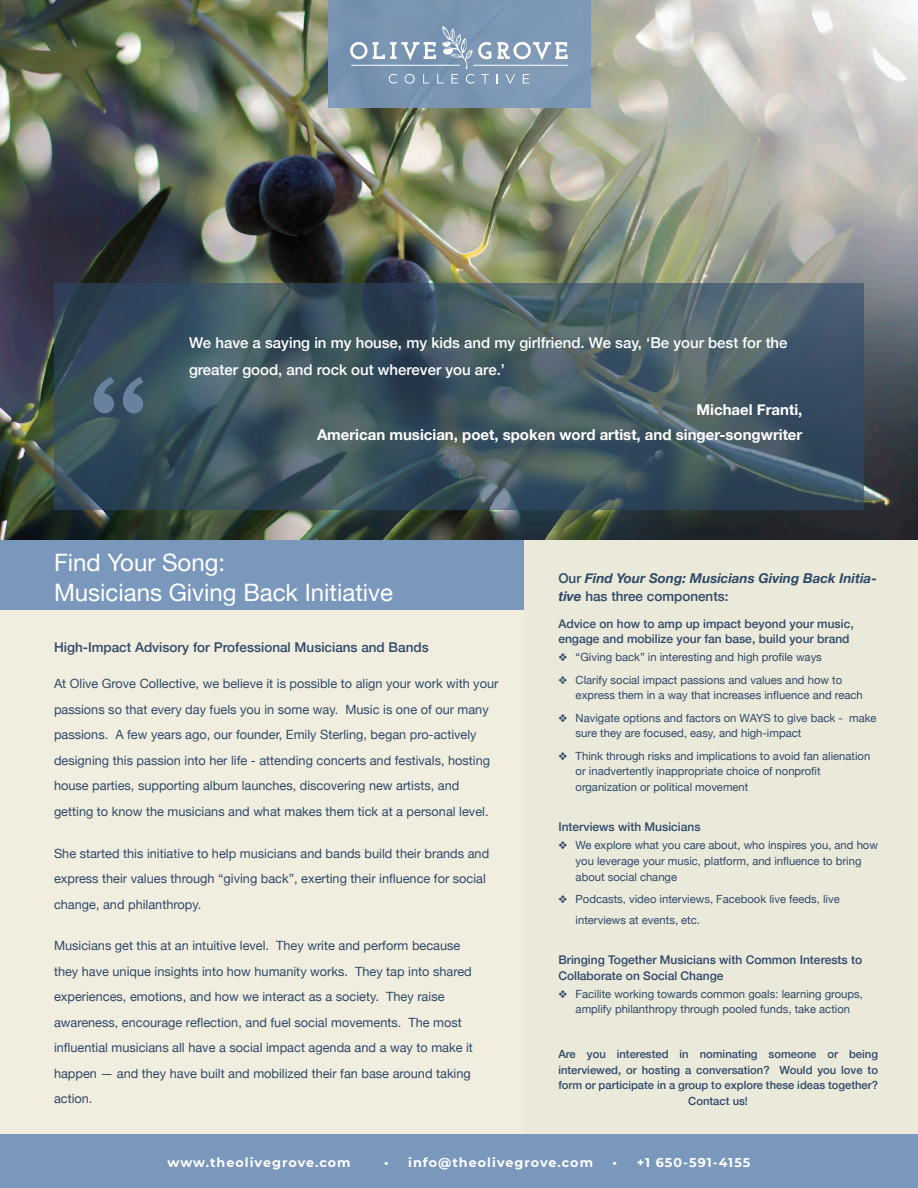
<style>
.page{position:relative;width:918px;height:1188px;background:#fff}
.page>*{position:absolute;margin:0;border:0;box-sizing:border-box;transform-origin:0 0}
.t1{font:24px "Helvetica Neue";color:#fff}
.Banner_Quote_Text{font:500 15px/27px "Helvetica Neue";color:#fff}
.t2{font:700 15px "Helvetica Neue";color:#fff}
.Subhead{font:italic 700 13.5px/18px "Helvetica Neue";color:#2e4a69}
.Subhead-2{font:500 13.5px "Helvetica Neue";color:#2e4a69}
.Main_Copy{font:12.75px/25.5px "Helvetica Neue";color:#2e4a69}
.Footer_Text{font:700 12.75px "Montserrat";letter-spacing:.08em;color:#fff}
.Bullet_Subhead{font:500 12px/15.8px "Helvetica Neue";color:#2e4a69}
.t3{font:11.25px/15.8px "Helvetica Neue";color:#2e4a69}
.Bullet_List{font:500 11.25px/15.8px "Helvetica Neue";color:#2e4a69;text-align:center}
.s1{font-weight:500;font-style:normal}
</style>
<div class="page">
<div style="left:0;top:1134px;width:918px;height:54px;background:#7a97bc"></div>
<div style="left:0;top:0;width:918px;height:1134px;background:#f1eedf"></div>
<div style="left:524px;top:1px;width:393px;height:1132px;background:#eae9da"></div>
<img style="left:0;top:0;width:918px;height:540px">
<svg style="left:54px;top:283px;width:810px;height:227px;background:#3f555f"></svg>
<svg style="left:94px;top:377px;width:49px;height:36px;background:#50677e"></svg>
<div style="left:328px;top:0;width:262px;height:108px;background:#7b95b4"></div>
<svg style="left:350px;top:42px;width:17px;height:17px"></svg>
<hr style="left:351px;top:65px;width:109px;height:1px;background:#fff">
<svg style="left:373px;top:26px;width:195px;height:58px"></svg>
<div style="left:0;top:540px;width:523px;height:69px;background:#7a97bc"></div>
<p class="Banner_Quote_Text" style="left:189px;top:327px;width:600px">We have a saying in my house, my kids and my girlfriend. We say, ‘Be your best for the greater good, and rock out wherever you are.’</p>
<p class="t2" style="left:697px;top:398px;width:107px">Michael Franti,</p>
<p class="t2" style="left:317px;top:423px;width:487px">American musician, poet, spoken word artist, and singer-songwriter</p>
<p class="t1" style="left:54px;top:545px;width:173px">Find Your Song:</p>
<p class="t1" style="left:54px;top:575px;width:341px">Musicians Giving Back Initiative</p>
<p class="Subhead-2" style="left:54px;top:637px;width:376px">High-Impact Advisory for Professional Musicians and Bands</p>
<p class="Main_Copy" style="left:54px;top:672px;width:446px">At Olive Grove Collective, we believe it is possible to align your work with your passions so that every day fuels you in some way. Music is one of our many passions. A few years ago, our founder, Emily Sterling, began pro-actively designing this passion into her life - attending concerts and festivals, hosting house parties, supporting album launches, discovering new artists, and getting to know the musicians and what makes them tick at a personal level.</p>
<p class="Main_Copy" style="left:54px;top:841px;width:437px">She started this initiative to help musicians and bands build their brands and express their values through “giving back”, exerting their influence for social change, and philanthropy.</p>
<p class="Main_Copy" style="left:54px;top:934px;width:420px">Musicians get this at an intuitive level. They write and perform because they have unique insights into how humanity works. They tap into shared experiences, emotions, and how we interact as a society. They raise awareness, encourage reflection, and fuel social movements. The most influential musicians all have a social impact agenda and a way to make it happen — and they have built and mobilized their fan base around taking action.</p>
<p class="Subhead" style="left:558px;top:570px;width:320px"><span class="s1">Our</span> Find Your Song: Musicians Giving Back Initia&shy;tive <span class="s1">has three components:</span></p>
<p class="Bullet_Subhead" style="left:558px;top:615px;width:297px">Advice on how to amp up impact beyond your music, engage and mobilize your fan base, build your brand</p>
<p class="t3" style="left:558px;top:650px;width:265px">❖ “Giving back” in interesting and high profile ways</p>
<p class="t3" style="left:576px;top:672px;width:289px;text-indent:-17px">❖ Clarify social impact passions and values and how to express them in a way that increases influence and reach</p>
<p class="t3" style="left:576px;top:710px;width:303px;text-indent:-17px">❖ Navigate options and factors on WAYS to give back - make sure they are focused, easy, and high-impact</p>
<p class="t3" style="left:576px;top:748px;width:296px;text-indent:-17px">❖ Think through risks and implications to avoid fan alienation or inadvertently inappropriate choice of nonprofit organization or political movement</p>
<p class="Bullet_Subhead" style="left:558px;top:818px;width:144px">Interviews with Musicians</p>
<p class="t3" style="left:576px;top:838px;width:304px;text-indent:-17px">❖ We explore what you care about, who inspires you, and how you leverage your music, platform, and influence to bring about social change</p>
<p class="t3" style="left:576px;top:889px;width:266px;line-height:21px;text-indent:-17px">❖ Podcasts, video interviews, Facebook live feeds, live interviews at events, etc.</p>
<p class="Bullet_Subhead" style="left:558px;top:951px;width:305px">Bringing Together Musicians with Common Interests to<br>Collaborate on Social Change</p>
<p class="t3" style="left:558px;top:986px;width:306px;text-align:center">❖ Facilite working towards common goals: learning groups, amplify philanthropy through pooled funds, take action</p>
<p class="Bullet_List" style="left:558px;top:1045px;width:321px">Are you interested in nominating someone or being interviewed, or hosting a conversation? Would you love to form or participate in a group to explore these ideas together?<br>Contact us!</p>
<p class="Footer_Text" style="left:168px;top:1153px;width:185px">www.theolivegrove.com</p>
<p class="Footer_Text" style="left:384px;top:1153px;width:210px">• info@theolivegrove.com</p>
<p class="Footer_Text" style="left:613px;top:1153px;width:139px">• +1 650-591-4155</p>
</div>
